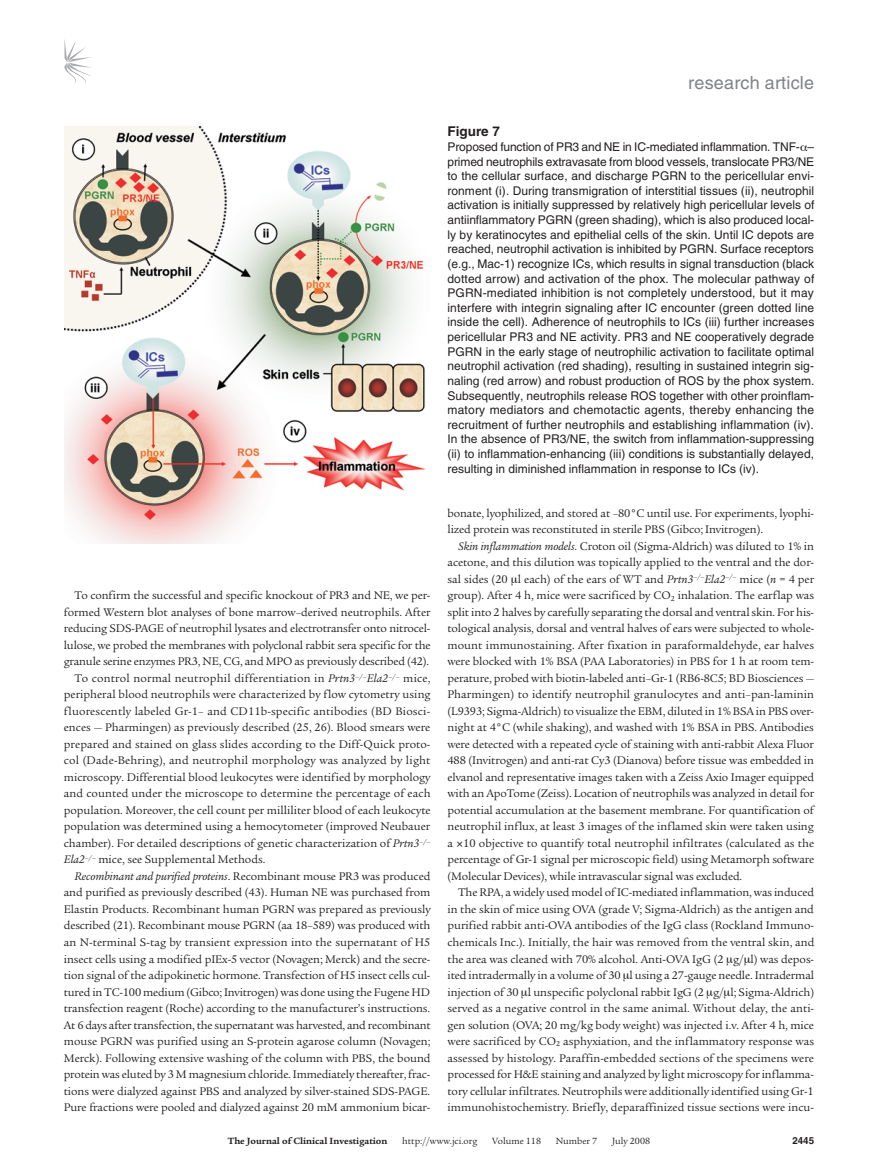
<style>
.page{position:relative;width:878px;height:1174px;background:#fff}
.page>*{position:absolute;margin:0;border:0;box-sizing:border-box;transform-origin:0 0}
.t1{font:18px "Helvetica LT Std";letter-spacing:.01em;color:#808285}
.t2{font:700 13.5px "Helvetica LT Std";color:#231f20}
.t3{font:12px/16.5px "Legacy Serif Std";letter-spacing:-.005em;color:#231f20;text-align:justify}
.t4{font:12px/14.7px "Helvetica LT Std";color:#231f20;text-align:justify}
.t5{font:12px "Legacy Serif Std";letter-spacing:.015em;color:#231f20}
.t6{font:9.75px "Legacy Serif Std";color:#231f20}
.t7{font:700 9.75px "Legacy Serif Std";color:#231f20}
.t8{font:700 9.75px "Helvetica LT Std";color:#231f20}
.s1{font-style:italic}
</style>
<div class="page">
<svg style="left:64px;top:39px;width:27px;height:46px"></svg>
<img style="left:65px;top:126px;width:361px;height:417px">
<h1 class="t1" style="left:688px;top:72px;width:127px">research article</h1>
<p class="t3" style="left:74px;top:587px;width:357px">To confirm the successful and specific knockout of PR3 and NE, we per-</p>
<p class="t3" style="left:64px;top:604px;width:368px">formed Western blot analyses of bone marrow–derived neutrophils. After</p>
<p class="t3" style="left:64px;top:620px;width:368px">reducing SDS-PAGE of neutrophil lysates and electrotransfer onto nitrocel-</p>
<p class="t3" style="left:64px;top:637px;width:368px">lulose, we probed the membranes with polyclonal rabbit sera specific for the</p>
<p class="t3" style="left:64px;top:653px;width:367px">granule serine enzymes PR3, NE, CG, and MPO as previously described (42).</p>
<p class="t5" style="left:74px;top:671px;width:357px">To control normal neutrophil differentiation in <span class="s1">Prtn3</span><sup>–/–</sup><span class="s1">Ela2</span><sup>–/–</sup> mice,</p>
<p class="t3" style="left:64px;top:686px;width:368px">peripheral blood neutrophils were characterized by flow cytometry using</p>
<p class="t5" style="left:64px;top:704px;width:368px">fluorescently labeled Gr-1– and CD11b-specific antibodies (BD Biosci-</p>
<p class="t3" style="left:64px;top:719px;width:368px">ences — Pharmingen) as previously described (25, 26). Blood smears were</p>
<p class="t3" style="left:64px;top:736px;width:368px">prepared and stained on glass slides according to the Diff-Quick proto-</p>
<p class="t5" style="left:64px;top:754px;width:368px">col (Dade-Behring), and neutrophil morphology was analyzed by light</p>
<p class="t3" style="left:64px;top:769px;width:368px">microscopy. Differential blood leukocytes were identified by morphology</p>
<p class="t3" style="left:64px;top:785px;width:368px">and counted under the microscope to determine the percentage of each</p>
<p class="t3" style="left:64px;top:802px;width:368px">population. Moreover, the cell count per milliliter blood of each leukocyte</p>
<p class="t3" style="left:64px;top:818px;width:368px">population was determined using a hemocytometer (improved Neubauer</p>
<p class="t3" style="left:64px;top:835px;width:368px">chamber). For detailed descriptions of genetic characterization of <span class="s1">Prtn3</span><sup>–/–</sup></p>
<p class="t3" style="left:64px;top:851px;width:203px"><span class="s1">Ela2</span><sup>–/–</sup> mice, see Supplemental Methods.</p>
<p class="t3" style="left:74px;top:868px;width:357px"><span class="s1">Recombinant and purified proteins</span>. Recombinant mouse PR3 was produced</p>
<p class="t3" style="left:64px;top:884px;width:368px">and purified as previously described (43). Human NE was purchased from</p>
<p class="t3" style="left:64px;top:901px;width:368px">Elastin Products. Recombinant human PGRN was prepared as previously</p>
<p class="t3" style="left:64px;top:917px;width:368px">described (21). Recombinant mouse PGRN (aa 18–589) was produced with</p>
<p class="t3" style="left:64px;top:934px;width:368px">an N-terminal S-tag by transient expression into the supernatant of H5</p>
<p class="t3" style="left:64px;top:950px;width:368px">insect cells using a modified pIEx-5 vector (Novagen; Merck) and the secre-</p>
<p class="t3" style="left:64px;top:967px;width:368px">tion signal of the adipokinetic hormone. Transfection of H5 insect cells cul-</p>
<p class="t3" style="left:64px;top:983px;width:368px">tured in TC-100 medium (Gibco; Invitrogen) was done using the Fugene HD</p>
<p class="t3" style="left:64px;top:1000px;width:368px">transfection reagent (Roche) according to the manufacturer’s instructions.</p>
<p class="t3" style="left:64px;top:1016px;width:368px">At 6 days after transfection, the supernatant was harvested, and recombinant</p>
<p class="t3" style="left:64px;top:1033px;width:368px">mouse PGRN was purified using an S-protein agarose column (Novagen;</p>
<p class="t3" style="left:64px;top:1049px;width:368px">Merck). Following extensive washing of the column with PBS, the bound</p>
<p class="t3" style="left:64px;top:1066px;width:368px">protein was eluted by 3 M magnesium chloride. Immediately thereafter, frac-</p>
<p class="t3" style="left:64px;top:1082px;width:368px">tions were dialyzed against PBS and analyzed by silver-stained SDS-PAGE.</p>
<p class="t3" style="left:64px;top:1099px;width:368px">Pure fractions were pooled and dialyzed against 20 mM ammonium bicar-</p>
<p class="t2" style="left:447px;top:123px;width:54px">Figure 7</p>
<p class="t4" style="left:447px;top:139px;width:368px">Proposed function of PR3 and NE in IC-mediated inflammation. TNF- – primed neutrophils extravasate from blood vessels, translocate PR3/NE to the cellular surface, and discharge PGRN to the pericellular envi&shy;ronment (i). During transmigration of interstitial tissues (ii), neutrophil activation is initially suppressed by relatively high pericellular levels of antiinflammatory PGRN (green shading), which is also produced local&shy;ly by keratinocytes and epithelial cells of the skin. Until IC depots are reached, neutrophil activation is inhibited by PGRN. Surface receptors (e.g., Mac-1) recognize ICs, which results in signal transduction (black dotted arrow) and activation of the phox. The molecular pathway of PGRN-mediated inhibition is not completely understood, but it may interfere with integrin signaling after IC encounter (green dotted line inside the cell). Adherence of neutrophils to ICs (iii) further increases pericellular PR3 and NE activity. PR3 and NE cooperatively degrade PGRN in the early stage of neutrophilic activation to facilitate optimal neutrophil activation (red shading), resulting in sustained integrin sig&shy;naling (red arrow) and robust production of ROS by the phox system.<br>Subsequently, neutrophils release ROS together with other proinflam&shy;matory mediators and chemotactic agents, thereby enhancing the recruitment of further neutrophils and establishing inflammation (iv).<br>In the absence of PR3/NE, the switch from inflammation-suppressing (ii) to inflammation-enhancing (iii) conditions is substantially delayed, resulting in diminished inflammation in response to ICs (iv).</p>
<p class="t3" style="left:447px;top:505px;width:368px">bonate, lyophilized, and stored at –80°C until use. For experiments, lyophi&shy;lized protein was reconstituted in sterile PBS (Gibco; Invitrogen).</p>
<p class="t3" style="left:447px;top:538px;width:368px;text-indent:11px"><span class="s1">Skin inflammation models</span>. Croton oil (Sigma-Aldrich) was diluted to 1% in acetone, and this dilution was topically applied to the ventral and the dor&shy;sal sides (20 l each) of the ears of WT and <span class="s1">Prtn3</span><sup>–/–</sup><span class="s1">Ela2</span><sup>–/–</sup> mice (<span class="s1">n</span> = 4 per group). After 4 h, mice were sacrificed by CO<sub>2</sub> inhalation. The earflap was split into 2 halves by carefully separating the dorsal and ventral skin. For his&shy;tological analysis, dorsal and ventral halves of ears were subjected to whole&shy;mount immunostaining. After fixation in paraformaldehyde, ear halves were blocked with 1% BSA (PAA Laboratories) in PBS for 1 h at room tem&shy;perature, probed with biotin-labeled anti–Gr-1 (RB6-8C5; BD Biosciences — Pharmingen) to identify neutrophil granulocytes and anti–pan-laminin (L9393; Sigma-Aldrich) to visualize the EBM, diluted in 1% BSA in PBS over&shy;night at 4°C (while shaking), and washed with 1% BSA in PBS. Antibodies were detected with a repeated cycle of staining with anti-rabbit Alexa Fluor 488 (Invitrogen) and anti-rat Cy3 (Dianova) before tissue was embedded in elvanol and representative images taken with a Zeiss Axio Imager equipped with an ApoTome (Zeiss). Location of neutrophils was analyzed in detail for potential accumulation at the basement membrane. For quantification of neutrophil influx, at least 3 images of the inflamed skin were taken using a 10 objective to quantify total neutrophil infiltrates (calculated as the percentage of Gr-1 signal per microscopic field) using Metamorph software (Molecular Devices), while intravascular signal was excluded.</p>
<p class="t3" style="left:447px;top:884px;width:368px;text-indent:11px">The RPA, a widely used model of IC-mediated inflammation, was induced in the skin of mice using OVA (grade V; Sigma-Aldrich) as the antigen and purified rabbit anti-OVA antibodies of the IgG class (Rockland Immuno&shy;chemicals Inc.). Initially, the hair was removed from the ventral skin, and the area was cleaned with 70% alcohol. Anti-OVA IgG (2 g/ l) was depos&shy;ited intradermally in a volume of 30 l using a 27-gauge needle. Intradermal injection of 30 l unspecific polyclonal rabbit IgG (2 g/ l; Sigma-Aldrich) served as a negative control in the same animal. Without delay, the anti&shy;gen solution (OVA; 20 mg/kg body weight) was injected i.v. After 4 h, mice were sacrificed by CO<sub>2</sub> asphyxiation, and the inflammatory response was assessed by histology. Paraffin-embedded sections of the specimens were processed for H&amp;E staining and analyzed by light microscopy for inflamma&shy;tory cellular infiltrates. Neutrophils were additionally identified using Gr-1 immunohistochemistry. Briefly, deparaffinized tissue sections were incu-</p>
<p class="t7" style="left:228px;top:1135px;width:161px">The Journal of Clinical Investigation</p>
<p class="t6" style="left:402px;top:1135px;width:77px">http://www.jci.org</p>
<p class="t6" style="left:492px;top:1135px;width:50px">Volume 118</p>
<p class="t6" style="left:555px;top:1135px;width:43px">Number 7</p>
<p class="t6" style="left:612px;top:1135px;width:40px">July 2008</p>
<p class="t8" style="left:792px;top:1134px;width:23px">2445</p>
</div>
